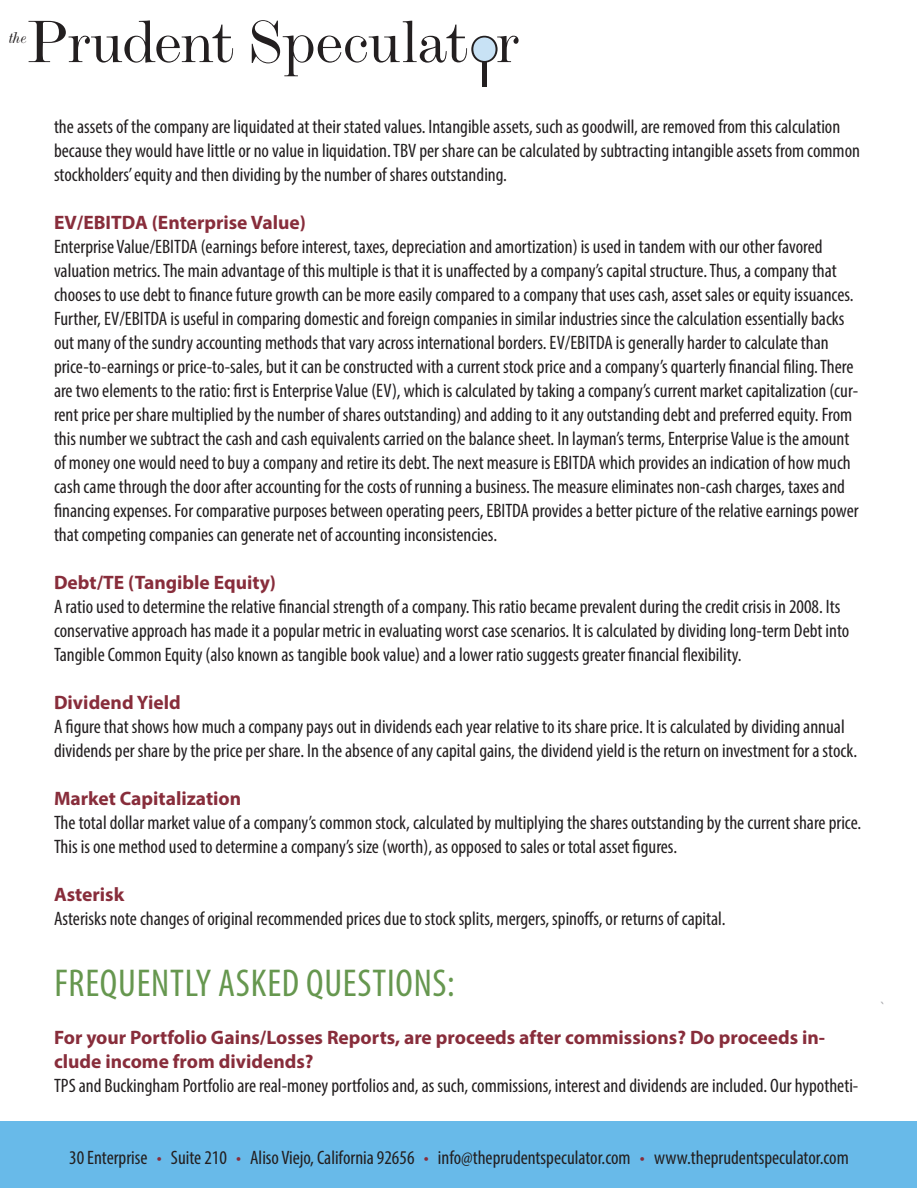
<style>
.page{position:relative;width:918px;height:1188px;background:#fff}
.page>*{position:absolute;margin:0;border:0;box-sizing:border-box;transform-origin:0 0}
.t1{font:expanded 60.9px "Modern MT Std";letter-spacing:-.025em;color:#231f20}
.t2{font:condensed 39px "Myriad Pro";letter-spacing:.02em;color:#66974f}
.t3{font:condensed 19.5px/24px "Myriad Pro";color:#231f20}
.t4{font:700 19.5px/24px "Myriad Pro";color:#882d3b}
.t5{font:condensed 18px "Myriad Pro";color:#a8a9ad}
.t6{font:italic expanded 15.75px "Modern MT Std";color:#231f20}
.s1{color:#fff}
.s2{color:#882d3b}
</style>
<div class="page">
<div style="left:1px;top:1121px;width:916px;height:67px;background:#68bae9"></div>
<svg style="left:471px;top:36px;width:27px;height:27px"></svg>
<hr style="left:482px;top:62px;width:4px;height:25px;background:#231f20">
<h1 class="t1" style="left:26px;top:4px;width:494px">Prudent Speculat<span class="s1">o</span>r</h1>
<p class="t6" style="left:9px;top:28px;width:19px">the</p>
<p class="t3" style="left:54px;top:115px;width:808px">the assets of the company are liquidated at their stated values. Intangible assets, such as goodwill, are removed from this calculation because they would have little or no value in liquidation. TBV per share can be calculated by subtracting intangible assets from common stockholders’ equity and then dividing by the number of shares outstanding.</p>
<p class="t4" style="left:54px;top:210px;width:253px">EV/EBITDA (Enterprise Value)</p>
<p class="t3" style="left:54px;top:235px;width:806px">Enterprise Value/EBITDA (earnings before interest, taxes, depreciation and amortization) is used in tandem with our other favored valuation metrics. The main advantage of this multiple is that it is unaffected by a company’s capital structure. Thus, a company that chooses to use debt to finance future growth can be more easily compared to a company that uses cash, asset sales or equity issuances.<br>Further, EV/EBITDA is useful in comparing domestic and foreign companies in similar industries since the calculation essentially backs out many of the sundry accounting methods that vary across international borders. EV/EBITDA is generally harder to calculate than price-to-earnings or price-to-sales, but it can be constructed with a current stock price and a company’s quarterly financial filing. There are two elements to the ratio: first is Enterprise Value (EV), which is calculated by taking a company’s current market capitalization (cur&shy;rent price per share multiplied by the number of shares outstanding) and adding to it any outstanding debt and preferred equity. From this number we subtract the cash and cash equivalents carried on the balance sheet. In layman’s terms, Enterprise Value is the amount of money one would need to buy a company and retire its debt. The next measure is EBITDA which provides an indication of how much cash came through the door after accounting for the costs of running a business. The measure eliminates non-cash charges, taxes and financing expenses. For comparative purposes between operating peers, EBITDA provides a better picture of the relative earnings power that competing companies can generate net of accounting inconsistencies.</p>
<p class="t4" style="left:54px;top:570px;width:224px">Debt/TE (Tangible Equity)</p>
<p class="t3" style="left:54px;top:595px;width:797px">A ratio used to determine the relative financial strength of a company. This ratio became prevalent during the credit crisis in 2008. Its conservative approach has made it a popular metric in evaluating worst case scenarios. It is calculated by dividing long-term Debt into<br>Tangible Common Equity (also known as tangible book value) and a lower ratio suggests greater financial flexibility.</p>
<p class="t4" style="left:54px;top:690px;width:128px">Dividend Yield</p>
<p class="t3" style="left:54px;top:715px;width:805px">A figure that shows how much a company pays out in dividends each year relative to its share price. It is calculated by dividing annual dividends per share by the price per share. In the absence of any capital gains, the dividend yield is the return on investment for a stock.</p>
<p class="t4" style="left:54px;top:786px;width:189px">Market Capitalization</p>
<p class="t3" style="left:54px;top:811px;width:809px">The total dollar market value of a company’s common stock, calculated by multiplying the shares outstanding by the current share price.<br>This is one method used to determine a company’s size (worth), as opposed to sales or total asset figures.</p>
<p class="t4" style="left:54px;top:882px;width:72px">Asterisk</p>
<p class="t3" style="left:54px;top:907px;width:673px">Asterisks note changes of original recommended prices due to stock splits, mergers, spinoffs, or returns of capital.</p>
<p class="t2" style="left:54px;top:960px;width:402px">FREQUENTLY ASKED QUESTIONS:</p>
<p class="t4" style="left:54px;top:1025px;width:773px">For your Portfolio Gains/Losses Reports, are proceeds after commissions? Do proceeds in&shy;clude income from dividends?</p>
<p class="t3" style="left:54px;top:1074px;width:806px">TPS and Buckingham Portfolio are real-money portfolios and, as such, commissions, interest and dividends are included. Our hypotheti-</p>
<p class="t5" style="left:880px;top:997px;width:7px">`</p>
<p class="t3" style="left:69px;top:1146px;width:781px">30 Enterprise <span class="s2">•</span> Suite 210 <span class="s2">•</span> Aliso Viejo, California 92656 <span class="s2">•</span> info@theprudentspeculator.com <span class="s2">•</span> www.theprudentspeculator.com</p>
</div>
